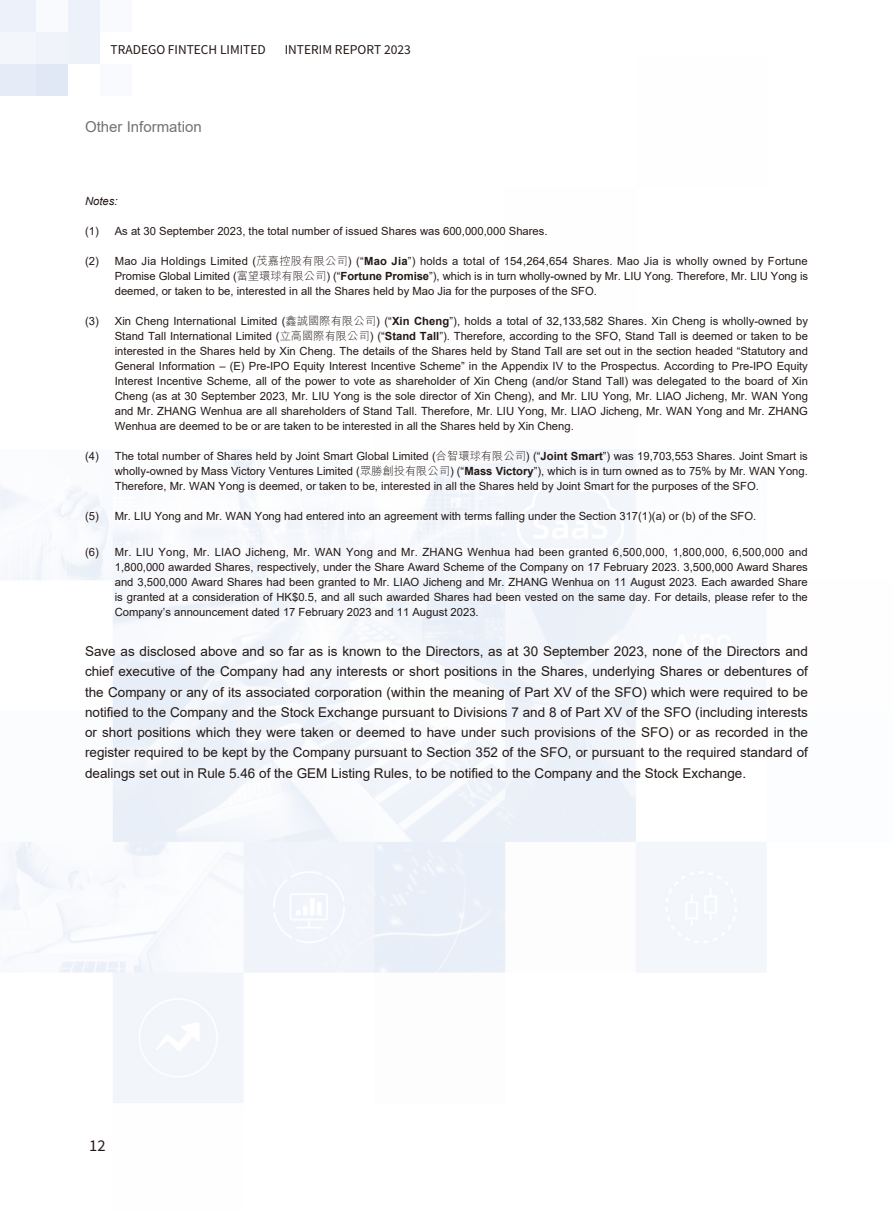
<style>
.page{position:relative;width:893px;height:1212px;background:#fff}
.page>*{position:absolute;margin:0;border:0;box-sizing:border-box;transform-origin:0 0}
.t1{font:16.5px "Source Sans Pro";color:#231916}
.t2{font:15px "Arial";color:#727272}
.t3{font:13.5px/20.2px "Arial";color:#231916;text-align:justify}
.t4{font:13.5px "Source Sans Pro";color:#231916}
.t5{font:11.25px/15px "Arial";color:#231916;text-align:justify}
.t6{font:italic 11.25px "Arial";color:#231916}
.s1{font-family:"M Hei HK";font-weight:300}
.s2{font-weight:700}
</style>
<div class="page">
<p class="t4" style="left:111px;top:41px;width:157px">TRADEGO FINTECH LIMITED</p>
<p class="t4" style="left:285px;top:41px;width:128px">INTERIM REPORT 2023</p>
<h2 class="t2" style="left:85px;top:116px;width:118px">Other Information</h2>
<p class="t6" style="left:85px;top:194px;width:34px">Notes:</p>
<p class="t5" style="left:85px;top:224px;width:464px">(1) As at 30 September 2023, the total number of issued Shares was 600,000,000 Shares.</p>
<p class="t5" style="left:115px;top:254px;width:695px;text-indent:-30px">(2) Mao Jia Holdings Limited (<span class="s1">茂嘉控股有限公司</span>) (“<span class="s2">Mao Jia</span>”) holds a total of 154,264,654 Shares. Mao Jia is wholly owned by Fortune Promise Global Limited (<span class="s1">富望環球有限公司</span>) (“<span class="s2">Fortune Promise</span>”), which is in turn wholly-owned by Mr. LIU Yong. Therefore, Mr. LIU Yong is deemed, or taken to be, interested in all the Shares held by Mao Jia for the purposes of the SFO.</p>
<p class="t5" style="left:115px;top:314px;width:695px;text-indent:-30px">(3) Xin Cheng International Limited (<span class="s1">鑫誠國際有限公司</span>) (“<span class="s2">Xin Cheng</span>”), holds a total of 32,133,582 Shares. Xin Cheng is wholly-owned by Stand Tall International Limited (<span class="s1">立高國際有限公司</span>) (“<span class="s2">Stand Tall</span>”). Therefore, according to the SFO, Stand Tall is deemed or taken to be interested in the Shares held by Xin Cheng. The details of the Shares held by Stand Tall are set out in the section headed “Statutory and General Information – (E) Pre-IPO Equity Interest Incentive Scheme” in the Appendix IV to the Prospectus. According to Pre-IPO Equity Interest Incentive Scheme, all of the power to vote as shareholder of Xin Cheng (and/or Stand Tall) was delegated to the board of Xin Cheng (as at 30 September 2023, Mr. LIU Yong is the sole director of Xin Cheng), and Mr. LIU Yong, Mr. LIAO Jicheng, Mr. WAN Yong and Mr. ZHANG Wenhua are all shareholders of Stand Tall. Therefore, Mr. LIU Yong, Mr. LIAO Jicheng, Mr. WAN Yong and Mr. ZHANG Wenhua are deemed to be or are taken to be interested in all the Shares held by Xin Cheng.</p>
<p class="t5" style="left:115px;top:449px;width:695px;text-indent:-30px">(4) The total number of Shares held by Joint Smart Global Limited (<span class="s1">合智環球有限公司</span>) (“<span class="s2">Joint Smart</span>”) was 19,703,553 Shares. Joint Smart is wholly-owned by Mass Victory Ventures Limited (<span class="s1">眾勝創投有限公司</span>) (“<span class="s2">Mass Victory</span>”), which is in turn owned as to 75% by Mr. WAN Yong.<br>Therefore, Mr. WAN Yong is deemed, or taken to be, interested in all the Shares held by Joint Smart for the purposes of the SFO.</p>
<p class="t5" style="left:85px;top:509px;width:673px">(5) Mr. LIU Yong and Mr. WAN Yong had entered into an agreement with terms falling under the Section 317(1)(a) or (b) of the SFO.</p>
<p class="t5" style="left:115px;top:544px;width:695px;text-indent:-30px">(6) Mr. LIU Yong, Mr. LIAO Jicheng, Mr. WAN Yong and Mr. ZHANG Wenhua had been granted 6,500,000, 1,800,000, 6,500,000 and 1,800,000 awarded Shares, respectively, under the Share Award Scheme of the Company on 17 February 2023. 3,500,000 Award Shares and 3,500,000 Award Shares had been granted to Mr. LIAO Jicheng and Mr. ZHANG Wenhua on 11 August 2023. Each awarded Share is granted at a consideration of HK$0.5, and all such awarded Shares had been vested on the same day. For details, please refer to the Company’s announcement dated 17 February 2023 and 11 August 2023.</p>
<p class="t3" style="left:85px;top:641px;width:725px">Save as disclosed above and so far as is known to the Directors, as at 30 September 2023, none of the Directors and chief executive of the Company had any interests or short positions in the Shares, underlying Shares or debentures of the Company or any of its associated corporation (within the meaning of Part XV of the SFO) which were required to be notified to the Company and the Stock Exchange pursuant to Divisions 7 and 8 of Part XV of the SFO (including interests or short positions which they were taken or deemed to have under such provisions of the SFO) or as recorded in the register required to be kept by the Company pursuant to Section 352 of the SFO, or pursuant to the required standard of dealings set out in Rule 5.46 of the GEM Listing Rules, to be notified to the Company and the Stock Exchange.</p>
<h1 class="t1" style="left:89px;top:1135px;width:18px">12</h1>
</div>
